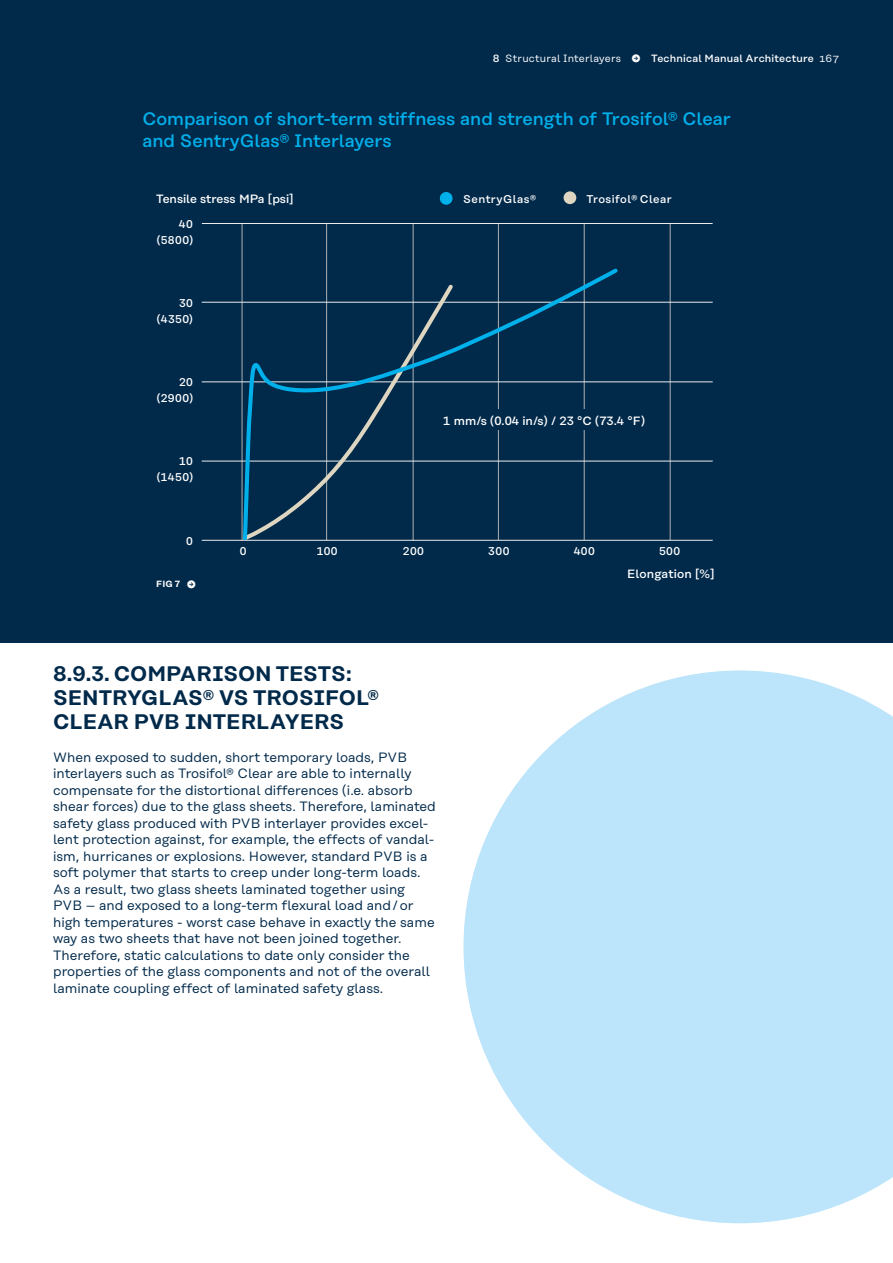
<style>
.page{position:relative;width:893px;height:1263px;background:#fff}
.page>*{position:absolute;margin:0;border:0;box-sizing:border-box;transform-origin:0 0}
.Copy_norm{font:600 21px/24px "Rational Text";letter-spacing:-.005em;color:#00294a}
.Grafik_Heads_Abs_2007{font:500 18px/22.5px "Rational Text";letter-spacing:-.005em;color:#00b0eb}
.t1{font:13.5px/16.5px "Rational Text";color:#00294a}
.Grafikauslobungen{font:500 12px "Rational Text";color:#fff}
.Abs_Spaltencopy{font:500 11.25px "Rational Text";letter-spacing:.035em;color:#fff}
.t2{font:500 10.5px "Rational Text";letter-spacing:.015em;color:#fff}
.t3{font:10.5px "Rational Text";letter-spacing:.015em;color:#fff}
.t4{font:600 9px "Rational Display";color:#fff}
.s1{font-weight:500}
.s2{font-weight:400}
</style>
<div class="page">
<svg style="left:463px;top:670px;width:430px;height:553px;fill:#bce4fa"></svg>
<div style="left:0;top:0;width:893px;height:642px;background:#00294a"></div>
<hr style="left:326px;top:223px;width:1px;height:317px;background:#b1b2b3">
<hr style="left:413px;top:223px;width:1px;height:317px;background:#b1b2b3">
<hr style="left:498px;top:224px;width:1px;height:316px;background:#b1b2b3">
<hr style="left:584px;top:224px;width:1px;height:316px;background:#b1b2b3">
<hr style="left:670px;top:224px;width:1px;height:316px;background:#b1b2b3">
<hr style="left:242px;top:224px;width:1px;height:316px;background:#b1b2b3">
<hr style="left:202px;top:381px;width:511px;height:1px;background:#ececec">
<hr style="left:202px;top:461px;width:511px;height:1px;background:#ececec">
<hr style="left:202px;top:540px;width:511px;height:1px;background:#ececec">
<hr style="left:202px;top:302px;width:511px;height:1px;background:#ececec">
<hr style="left:202px;top:223px;width:511px;height:1px;background:#ececec">
<svg style="left:241px;top:267px;width:379px;height:274px"></svg>
<div style="left:440px;top:192px;width:13px;height:13px;background:#00b0eb;border-radius:50%"></div>
<div style="left:564px;top:191px;width:12px;height:13px;background:#ded6c1;border-radius:50%"></div>
<div style="left:443px;top:410px;width:215px;height:20px;background:#00294a"></div>
<p class="t3" style="left:493px;top:52px;width:130px"><span class="s1">8</span> Structural Interlayers</p>
<p class="t2" style="left:651px;top:52px;width:189px">Technical Manual Architecture <span class="s2">167</span></p>
<p class="Grafik_Heads_Abs_2007" style="left:142px;top:107px;width:590px">Comparison of short-term stiffness and strength of Trosifol® Clear and SentryGlas® Interlayers</p>
<p class="Grafikauslobungen" style="left:156px;top:192px;width:139px">Tensile stress MPa [psi]</p>
<p class="Abs_Spaltencopy" style="left:179px;top:217px;width:16px">40</p>
<p class="Abs_Spaltencopy" style="left:157px;top:233px;width:38px">(5800)</p>
<p class="Abs_Spaltencopy" style="left:179px;top:297px;width:15px">30</p>
<p class="Abs_Spaltencopy" style="left:157px;top:312px;width:38px">(4350)</p>
<p class="Abs_Spaltencopy" style="left:179px;top:376px;width:15px">20</p>
<p class="Abs_Spaltencopy" style="left:157px;top:392px;width:38px">(2900)</p>
<p class="Abs_Spaltencopy" style="left:179px;top:455px;width:15px">10</p>
<p class="Abs_Spaltencopy" style="left:157px;top:471px;width:38px">(1450)</p>
<p class="Abs_Spaltencopy" style="left:186px;top:534px;width:8px">0</p>
<p class="Abs_Spaltencopy" style="left:463px;top:192px;width:74px">SentryGlas®</p>
<p class="Abs_Spaltencopy" style="left:586px;top:192px;width:87px">Trosifol® Clear</p>
<p class="Grafikauslobungen" style="left:443px;top:413px;width:203px">1 mm/s (0.04 in/s) / 23 °C (73.4 °F)</p>
<p class="t4" style="left:156px;top:579px;width:26px">FIG 7</p>
<p class="Abs_Spaltencopy" style="left:240px;top:545px;width:8px">0</p>
<p class="Abs_Spaltencopy" style="left:317px;top:545px;width:22px">100</p>
<p class="Abs_Spaltencopy" style="left:403px;top:545px;width:23px">200</p>
<p class="Abs_Spaltencopy" style="left:488px;top:545px;width:23px">300</p>
<p class="Abs_Spaltencopy" style="left:574px;top:545px;width:23px">400</p>
<p class="Copy_norm" style="left:53px;top:661px;width:300px">8.9.3. COMPARISON TESTS:</p>
<p class="Copy_norm" style="left:53px;top:685px;width:327px">SENTRYGLAS® VS TROSIFOL®<br>CLEAR PVB INTERLAYERS</p>
<p class="t1" style="left:53px;top:749px;width:384px">When exposed to sudden, short temporary loads, PVB interlayers such as Trosifol® Clear are able to internally compensate for the distortional differences (i.e. absorb shear forces) due to the glass sheets. Therefore, laminated safety glass produced with PVB interlayer provides excel&shy;lent protection against, for example, the effects of vandal&shy;ism, hurricanes or explosions. However, standard PVB is a soft polymer that starts to creep under long-term loads.<br>As a result, two glass sheets laminated together using PVB – and exposed to a long-term flexural load and / or high temperatures - worst case behave in exactly the same way as two sheets that have not been joined together.<br>Therefore, static calculations to date only consider the properties of the glass components and not of the overall laminate coupling effect of laminated safety glass.</p>
<p class="Abs_Spaltencopy" style="left:659px;top:545px;width:23px">500</p>
<p class="Grafikauslobungen" style="left:627px;top:567px;width:89px">Elongation [%]</p>
</div>
